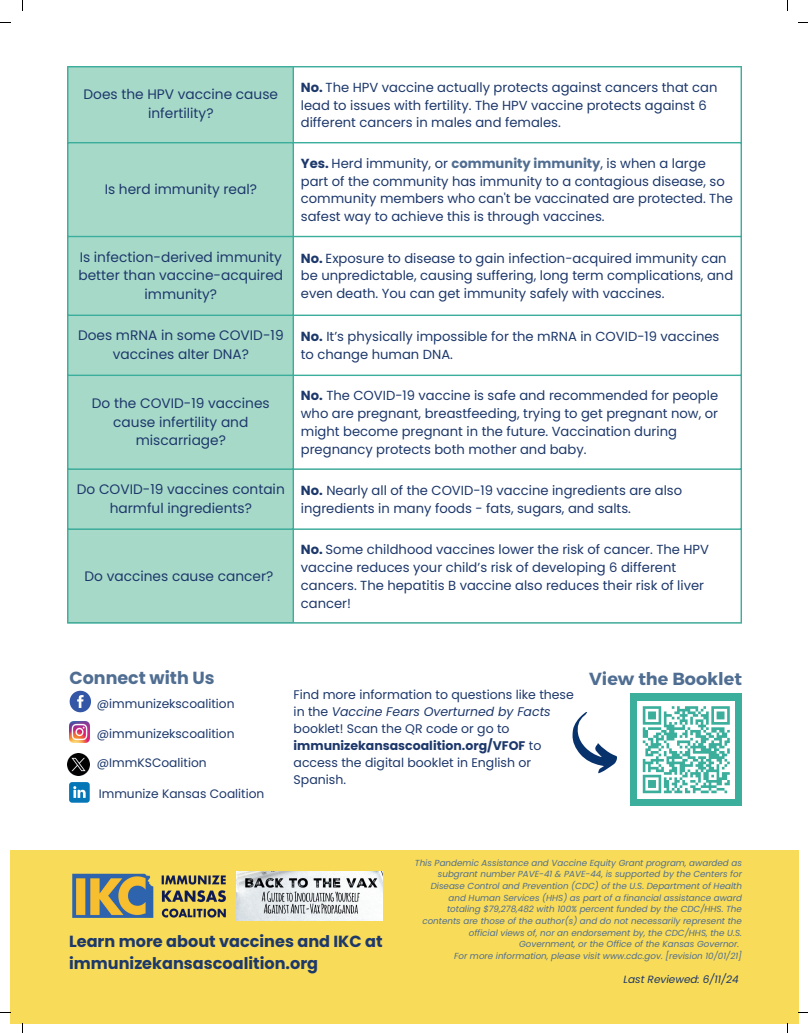
<style>
.page{position:relative;width:808px;height:1033px;background:#fff}
.page>*{position:absolute;margin:0;border:0;box-sizing:border-box;transform-origin:0 0}
.t1{font:700 17.5px "Montserrat";color:#506e92}
.t2{font:700 17.5px "Poppins";color:#506e92}
.t3{font:700 16.12px/22.2px "Poppins";color:#1d386b}
.t4{font:13.75px/18.8px "Poppins";color:#1d386b;text-align:center}
.t5{font:13.12px/17.8px "Poppins";color:#1d386b}
.t6{font:12.5px/16.9px "Poppins";color:#1d386b}
.t7{font:12.25px "Poppins";color:#1d386b}
.t8{font:italic 10.5px "Poppins";color:#1d386b}
.t9{font:italic 8.75px/11.6px "Poppins";color:#506e92;text-align:right}
.s1{font-weight:700}
.s2{font-weight:700;color:#506e92}
.s3{font-style:italic}
</style>
<div class="page">
<div style="left:68px;top:67px;width:224px;height:555px;background:#a7d9c9"></div>
<hr style="left:67px;top:67px;width:1px;height:555px;background:#3bae9c">
<hr style="left:292px;top:67px;width:2px;height:555px;background:#3bae9c">
<hr style="left:740px;top:67px;width:2px;height:555px;background:#3bae9c">
<hr style="left:67px;top:66px;width:675px;height:1px;background:#3bae9c">
<hr style="left:67px;top:142px;width:675px;height:1px;background:#3bae9c">
<hr style="left:67px;top:236px;width:675px;height:1px;background:#3bae9c">
<hr style="left:67px;top:314px;width:675px;height:2px;background:#3bae9c">
<hr style="left:67px;top:374px;width:675px;height:2px;background:#3bae9c">
<hr style="left:67px;top:468px;width:675px;height:2px;background:#3bae9c">
<hr style="left:67px;top:528px;width:675px;height:2px;background:#3bae9c">
<hr style="left:67px;top:622px;width:675px;height:1px;background:#3bae9c">
<svg style="left:70px;top:690px;width:21px;height:22px"></svg>
<img style="left:69px;top:722px;width:21px;height:20px">
<svg style="left:69px;top:782px;width:21px;height:20px"></svg>
<div style="left:10px;top:850px;width:788px;height:173px;background:#f8db58"></div>
<img style="left:72px;top:873px;width:154px;height:45px">
<div style="left:630px;top:693px;width:112px;height:113px;background:#3bae9c"></div>
<svg style="left:572px;top:712px;width:45px;height:61px"></svg>
<div style="left:637px;top:701px;width:98px;height:97px;background:#fff"></div>
<svg style="left:642px;top:706px;width:88px;height:88px"></svg>
<img style="left:236px;top:871px;width:147px;height:49px">
<img style="left:67px;top:753px;width:23px;height:22px">
<p class="t4" style="left:84px;top:85px;width:196px">Does the HPV vaccine cause infertility?</p>
<p class="t5" style="left:301px;top:78px;width:418px"><span class="s1">No.</span> The HPV vaccine actually protects against cancers that can lead to issues with fertility. The HPV vaccine protects against 6 different cancers in males and females.</p>
<p class="t4" style="left:105px;top:180px;width:154px">Is herd immunity real?</p>
<p class="t5" style="left:301px;top:154px;width:433px"><span class="s1">Yes.</span> Herd immunity, or <span class="s2">community immunity</span>, is when a large part of the community has immunity to a contagious disease, so community members who can't be vaccinated are protected. The safest way to achieve this is through vaccines.</p>
<p class="t4" style="left:78px;top:247px;width:206px">Is infection-derived immunity better than vaccine-acquired immunity?</p>
<p class="t5" style="left:301px;top:249px;width:434px"><span class="s1">No.</span> Exposure to disease to gain infection-acquired immunity can be unpredictable, causing suffering, long term complications, and even death. You can get immunity safely with vaccines.</p>
<p class="t4" style="left:78px;top:326px;width:207px">Does mRNA in some COVID-19 vaccines alter DNA?</p>
<p class="t5" style="left:301px;top:328px;width:420px"><span class="s1">No.</span> It’s physically impossible for the mRNA in COVID-19 vaccines to change human DNA.</p>
<p class="t4" style="left:92px;top:394px;width:179px">Do the COVID-19 vaccines cause infertility and miscarriage?</p>
<p class="t5" style="left:301px;top:387px;width:419px"><span class="s1">No.</span> The COVID-19 vaccine is safe and recommended for people who are pregnant, breastfeeding, trying to get pregnant now, or might become pregnant in the future. Vaccination during pregnancy protects both mother and baby.</p>
<p class="t4" style="left:77px;top:480px;width:209px">Do COVID-19 vaccines contain harmful ingredients?</p>
<p class="t5" style="left:301px;top:482px;width:383px"><span class="s1">No.</span> Nearly all of the COVID-19 vaccine ingredients are also ingredients in many foods - fats, sugars, and salts.</p>
<p class="t4" style="left:85px;top:566px;width:190px">Do vaccines cause cancer?</p>
<p class="t5" style="left:301px;top:541px;width:409px"><span class="s1">No.</span> Some childhood vaccines lower the risk of cancer. The HPV vaccine reduces your child’s risk of developing 6 different cancers. The hepatitis B vaccine also reduces their risk of liver cancer!</p>
<h1 class="t2" style="left:69px;top:667px;width:147px">Connect with Us</h1>
<p class="t7" style="left:97px;top:696px;width:139px">@immunizekscoalition</p>
<p class="t7" style="left:97px;top:727px;width:139px">@immunizekscoalition</p>
<p class="t7" style="left:97px;top:755px;width:111px">@ImmKSCoalition</p>
<p class="t7" style="left:99px;top:786px;width:167px">Immunize Kansas Coalition</p>
<p class="t6" style="left:293px;top:686px;width:282px">Find more information to questions like these in the <span class="s3">Vaccine Fears Overturned by Facts </span>booklet! Scan the QR code or go to <span class="s1">immunizekansascoalition.org/VFOF</span> to access the digital booklet in English or Spanish.</p>
<h1 class="t1" style="left:589px;top:667px;width:154px">View the Booklet</h1>
<p class="t3" style="left:69px;top:929px;width:315px">Learn more about vaccines and IKC at immunizekansascoalition.org</p>
<p class="t9" style="left:415px;top:857px;width:328px">This Pandemic Assistance and Vaccine Equity Grant program, awarded as subgrant number PAVE-41 &amp; PAVE-44, is supported by the Centers for Disease Control and Prevention (CDC) of the U.S. Department of Health and Human Services (HHS) as part of a financial assistance award totaling $79,278,482 with 100% percent funded by the CDC/HHS. The contents are those of the author(s) and do not necessarily represent the official views of, nor an endorsement by, the CDC/HHS, the U.S.<br>Government, or the Office of the Kansas Governor.<br>For more information, please visit www.cdc.gov. [revision 10/01/21]</p>
<p class="t8" style="left:623px;top:973px;width:117px">Last Reviewed: 6/11/24</p>
</div>
